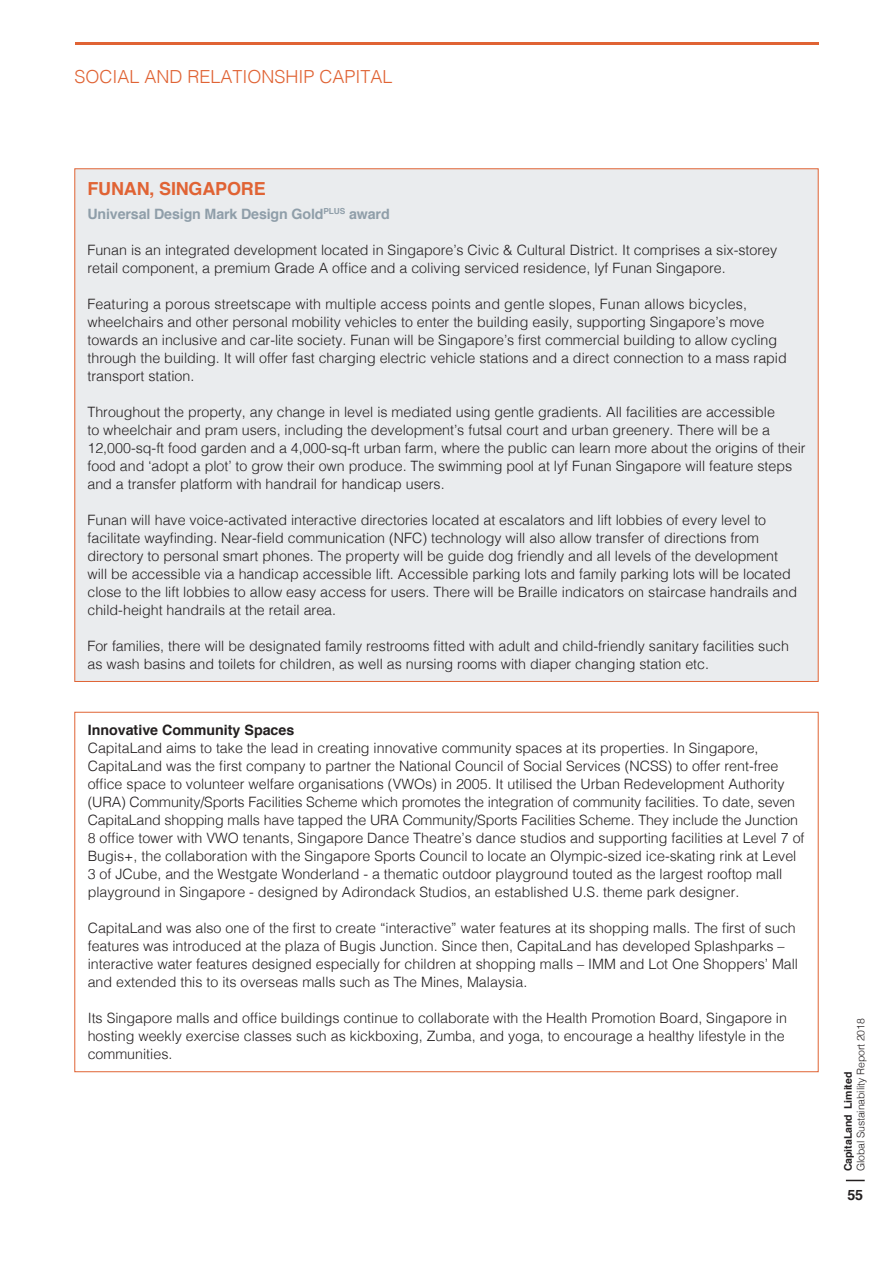
<style>
.page{position:relative;width:893px;height:1263px;background:#fff}
.page>*{position:absolute;margin:0;border:0;box-sizing:border-box;transform-origin:0 0}
.t1{font:300 18px "Helvetica";color:#e06334}
.t2{font:700 18px "Helvetica";letter-spacing:-.01em;color:#e06334}
.t3{font:300 14.25px/18px "Helvetica";color:#231f20}
.t4{font:700 14.25px "Helvetica";letter-spacing:-.01em;color:#8f9ea9}
.t5{font:700 14.25px "Helvetica";color:#231f20}
.t6{font:300 10.5px "Helvetica";letter-spacing:-.01em;color:#231f20}
.t7{font:700 10.5px "Helvetica";color:#231f20}
</style>
<div class="page">
<svg style="left:846px;top:1180px;width:19px;height:1px"></svg>
<hr style="left:75px;top:43px;width:744px;height:2px;background:#e06334">
<div style="left:74px;top:168px;width:745px;height:514px;background:#eaecee;border:1px solid #e06334"></div>
<p class="t1" style="left:74px;top:61px;width:320px">SOCIAL AND RELATIONSHIP CAPITAL</p>
<p class="t2" style="left:87px;top:174px;width:180px">FUNAN, SINGAPORE</p>
<p class="t4" style="left:87px;top:202px;width:304px">Universal Design Mark Design Gold<sup>PLUS</sup> award</p>
<p class="t3" style="left:87px;top:240px;width:691px">Funan is an integrated development located in Singapore’s Civic &amp; Cultural District. It comprises a six-storey retail component, a premium Grade A office and a coliving serviced residence, lyf Funan Singapore.</p>
<p class="t3" style="left:87px;top:294px;width:701px">Featuring a porous streetscape with multiple access points and gentle slopes, Funan allows bicycles, wheelchairs and other personal mobility vehicles to enter the building easily, supporting Singapore’s move towards an inclusive and car-lite society. Funan will be Singapore’s first commercial building to allow cycling through the building. It will offer fast charging electric vehicle stations and a direct connection to a mass rapid transport station.</p>
<p class="t3" style="left:87px;top:402px;width:720px">Throughout the property, any change in level is mediated using gentle gradients. All facilities are accessible<br>to wheelchair and pram users, including the development’s futsal court and urban greenery. There will be a 12,000-sq-ft food garden and a 4,000-sq-ft urban farm, where the public can learn more about the origins of their food and ‘adopt a plot’ to grow their own produce. The swimming pool at lyf Funan Singapore will feature steps and a transfer platform with handrail for handicap users.</p>
<p class="t3" style="left:87px;top:510px;width:711px">Funan will have voice-activated interactive directories located at escalators and lift lobbies of every level to facilitate wayfinding. Near-field communication (NFC) technology will also allow transfer of directions from directory to personal smart phones. The property will be guide dog friendly and all levels of the development will be accessible via a handicap accessible lift. Accessible parking lots and family parking lots will be located close to the lift lobbies to allow easy access for users. There will be Braille indicators on staircase handrails and child-height handrails at the retail area.</p>
<p class="t3" style="left:87px;top:636px;width:703px">For families, there will be designated family restrooms fitted with adult and child-friendly sanitary facilities such as wash basins and toilets for children, as well as nursing rooms with diaper changing station etc.</p>
<p class="t5" style="left:88px;top:719px;width:208px">Innovative Community Spaces</p>
<p class="t3" style="left:88px;top:738px;width:718px">CapitaLand aims to take the lead in creating innovative community spaces at its properties. In Singapore, CapitaLand was the first company to partner the National Council of Social Services (NCSS) to offer rent-free office space to volunteer welfare organisations (VWOs) in 2005. It utilised the Urban Redevelopment Authority (URA) Community/Sports Facilities Scheme which promotes the integration of community facilities. To date, seven CapitaLand shopping malls have tapped the URA Community/Sports Facilities Scheme. They include the Junction 8 office tower with VWO tenants, Singapore Dance Theatre’s dance studios and supporting facilities at Level 7 of Bugis+, the collaboration with the Singapore Sports Council to locate an Olympic-sized ice-skating rink at Level 3 of JCube, and the Westgate Wonderland - a thematic outdoor playground touted as the largest rooftop mall playground in Singapore - designed by Adirondack Studios, an established U.S. theme park designer.</p>
<p class="t3" style="left:88px;top:918px;width:712px">CapitaLand was also one of the first to create “interactive” water features at its shopping malls. The first of such features was introduced at the plaza of Bugis Junction. Since then, CapitaLand has developed Splashparks – interactive water features designed especially for children at shopping malls – IMM and Lot One Shoppers’ Mall and extended this to its overseas malls such as The Mines, Malaysia.</p>
<p class="t3" style="left:88px;top:1008px;width:701px">Its Singapore malls and office buildings continue to collaborate with the Health Promotion Board, Singapore in hosting weekly exercise classes such as kickboxing, Zumba, and yoga, to encourage a healthy lifestyle in the communities.</p>
<p class="t6" style="left:852px;top:1171px;width:155px;rotate:-90deg">Global Sustainability Report 2018</p>
<p class="t7" style="left:840px;top:1171px;width:101px;rotate:-90deg">CapitaLand Limited</p>
<p class="t5" style="left:847px;top:1183px;width:17px">55</p>
</div>
